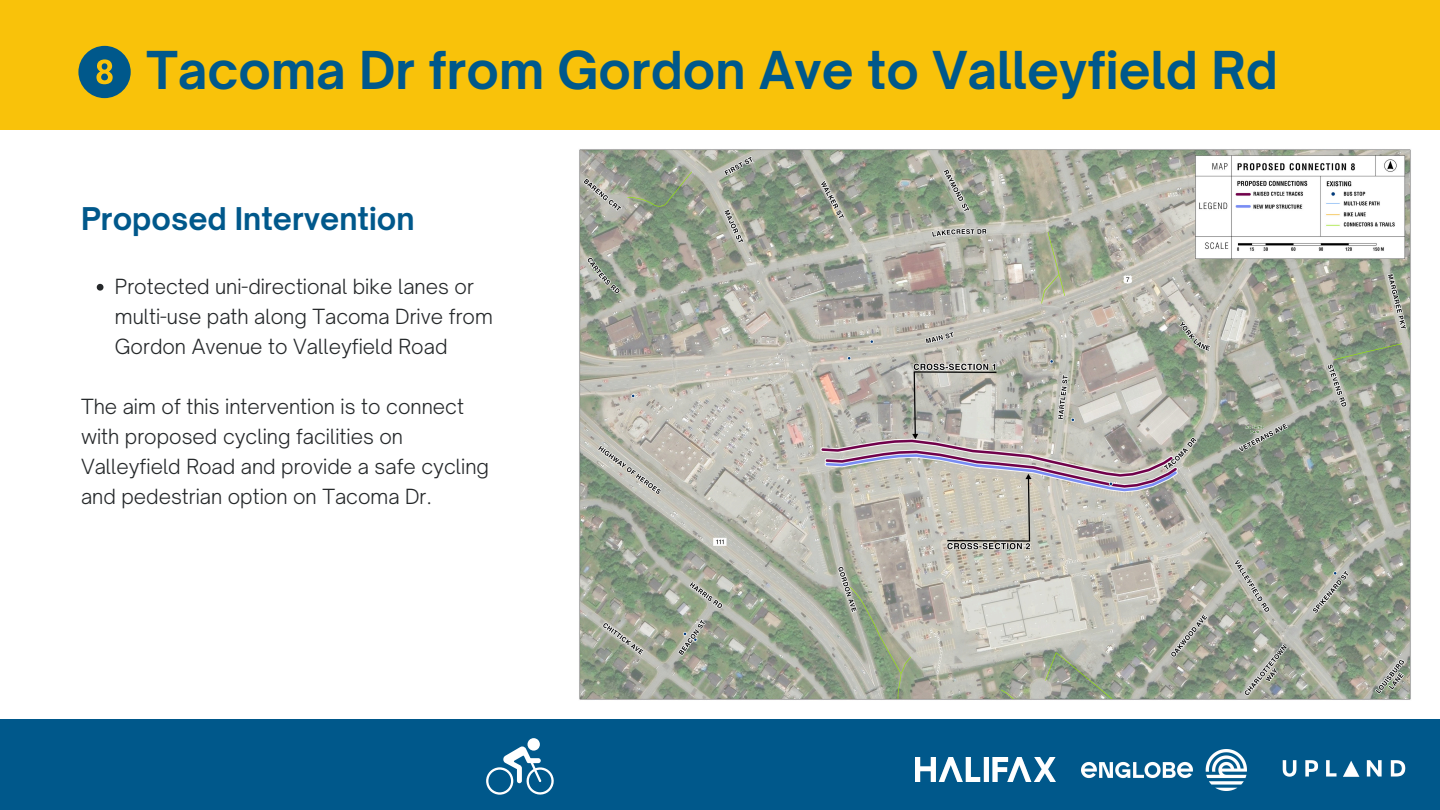
<style>
.page{position:relative;width:1440px;height:810px;background:#fff}
.page>*{position:absolute;margin:0;border:0;box-sizing:border-box;transform-origin:0 0}
.t1{font:700 50px "Open Sauce One";color:#00588b}
.t2{font:700 30px "Open Sauce One";color:#00588b}
.t3{font:300 20px/30px "Open Sauce One";color:#25282a}
</style>
<div class="page">
<div style="left:0;top:720px;width:1440px;height:90px;background:#00588b"></div>
<img style="left:915px;top:758px;width:141px;height:24px">
<img style="left:1282px;top:760px;width:124px;height:17px">
<img style="left:1082px;top:749px;width:164px;height:42px">
<div style="left:0;top:0;width:1440px;height:130px;background:#f9c20a"></div>
<svg style="left:78px;top:46px;width:53px;height:52px"></svg>
<svg style="left:486px;top:738px;width:68px;height:57px"></svg>
<img style="left:579px;top:149px;width:832px;height:551px">
<svg style="left:97px;top:284px;width:7px;height:7px"></svg>
<p class="t1" style="left:146px;top:39px;width:1133px">Tacoma Dr from Gordon Ave to Valleyfield Rd</p>
<p class="t2" style="left:81px;top:200px;width:335px">Proposed Intervention</p>
<h1 class="t3" style="left:115px;top:271px;width:379px">Protected uni-directional bike lanes or multi-use path along Tacoma Drive from<br>Gordon Avenue to Valleyfield Road</h1>
<h2 class="t3" style="left:81px;top:391px;width:410px">The aim of this intervention is to connect with proposed cycling facilities on Valleyfield Road and provide a safe cycling and pedestrian option on Tacoma Dr.</h2>
</div>
